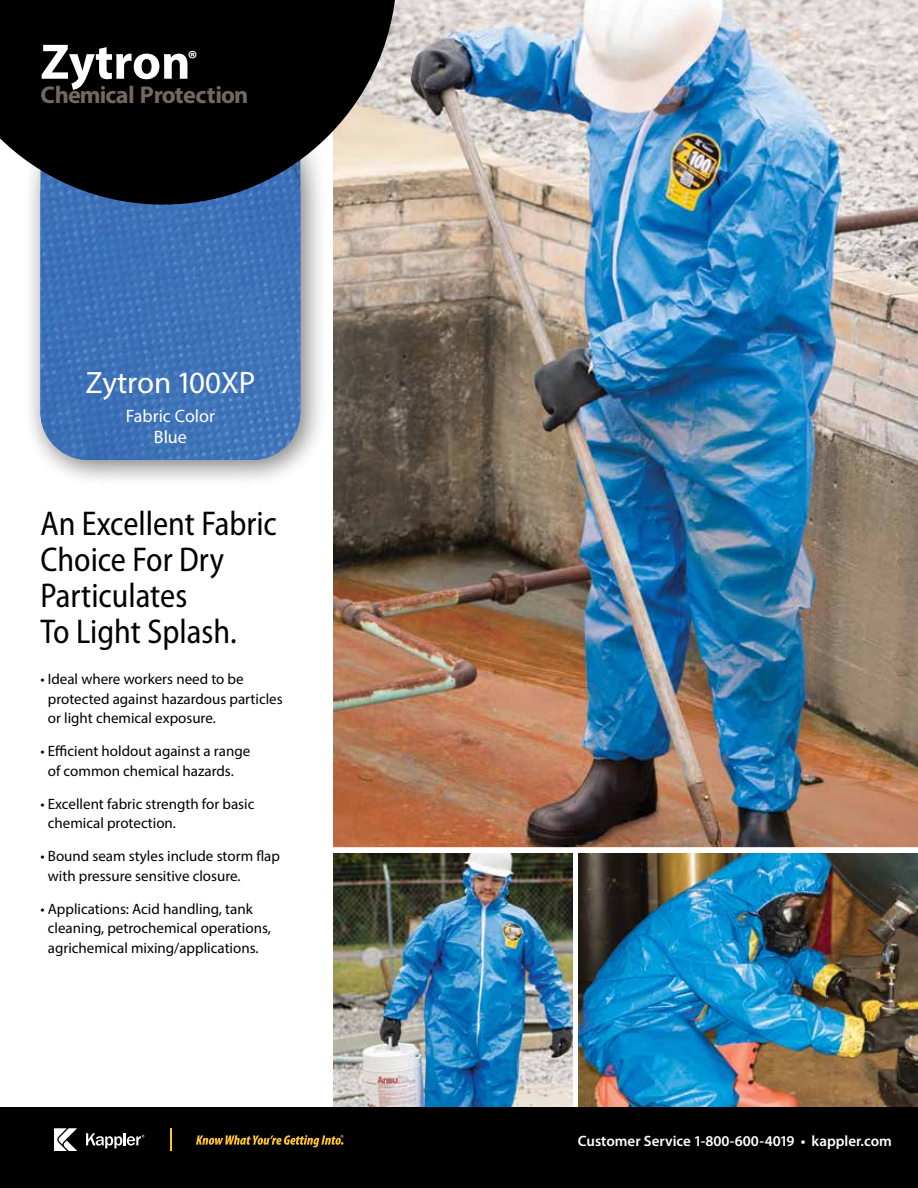
<style>
.page{position:relative;width:918px;height:1188px;background:#fff}
.page>*{position:absolute;margin:0;border:0;box-sizing:border-box;transform-origin:0 0}
.t1{font:700 50.25px "Myriad Pro";color:#fff}
.t2{font:semi-condensed 34.5px/36px "Myriad Pro";color:#000;scale:.95 1}
.t3{font:31.05px "Myriad Pro";color:#fff}
.t4{font:700 24.3px "Myriad Pro";letter-spacing:-.035em;color:#746661}
.t5{font:700 22.2px "Myriad Pro";color:#fff}
.t6{font:18px/21.6px "Myriad Pro";color:#fff;text-align:center}
.t7{font:15px/19.5px "Myriad Pro";color:#000}
.t8{font:600 15px "Myriad Pro";color:#fff}
</style>
<div class="page">
<div style="left:0;top:1107px;width:918px;height:81px;background:#000"></div>
<svg style="left:196px;top:1135px;width:147px;height:12px"></svg>
<svg style="left:54px;top:1129px;width:23px;height:21px"></svg>
<svg style="left:86px;top:1133px;width:58px;height:15px"></svg>
<hr style="left:170px;top:1129px;width:2px;height:21px;background:#ffc425">
<img style="left:333px;top:0;width:585px;height:847px">
<div style="left:23px;top:129px;width:305px;height:358px;background:#000;opacity:.3"></div>
<svg style="left:0;top:0;width:397px;height:205px;background:#232425"></svg>
<img style="left:333px;top:853px;width:239px;height:254px">
<img style="left:579px;top:853px;width:339px;height:254px">
<h1 class="t1" style="left:40px;top:29px;width:152px">Zytron</h1>
<h3 class="t5" style="left:188px;top:44px;width:12px">®</h3>
<h3 class="t4" style="left:40px;top:79px;width:209px">Chemical Protection</h3>
<h3 class="t3" style="left:86px;top:364px;width:171px">Zytron 100XP</h3>
<p class="t6" style="left:126px;top:405px;width:91px">Fabric Color<br>Blue</p>
<h2 class="t2" style="left:40px;top:505px;width:250px">An Excellent Fabric<br>Choice For Dry<br>Particulates<br>To Light Splash.</h2>
<p class="t7" style="left:48px;top:669px;width:236px;text-indent:-7px">• Ideal where workers need to be protected against hazardous particles or light chemical exposure.</p>
<p class="t7" style="left:48px;top:741px;width:204px;text-indent:-7px">• Efficient holdout against a range of common chemical hazards.</p>
<p class="t7" style="left:48px;top:794px;width:208px;text-indent:-7px">• Excellent fabric strength for basic chemical protection.</p>
<p class="t7" style="left:48px;top:846px;width:234px;text-indent:-7px">• Bound seam styles include storm flap with pressure sensitive closure.</p>
<p class="t7" style="left:48px;top:899px;width:225px;text-indent:-7px">• Applications: Acid handling, tank cleaning, petrochemical operations, agrichemical mixing/applications.</p>
<p class="t8" style="left:578px;top:1131px;width:316px">Customer Service 1-800-600-4019 • kappler.com</p>
</div>
